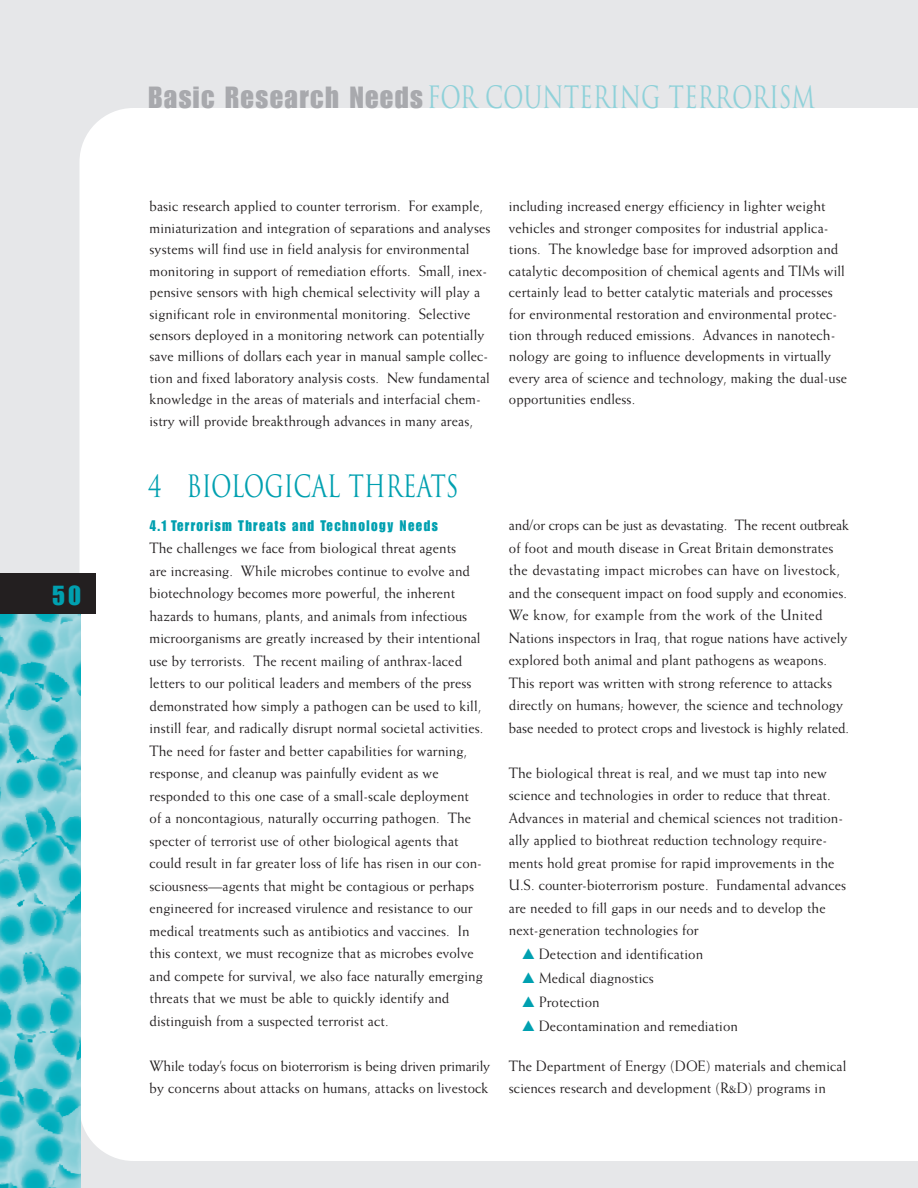
<style>
.page{position:relative;width:918px;height:1188px;background:#e6e7e9}
.page>*{position:absolute;margin:0;border:0;box-sizing:border-box;transform-origin:0 0}
.t1{font:30px "Trajan";color:#8ed1d9;scale:.75 1}
.t2{font:30px "Trajan";color:#00a0b0;scale:.75 1}
.t3{font:27px "Impact";color:#00a0b0}
.t4{font:15px/22.5px "Weiss";letter-spacing:.005em;color:#231f20;scale:.95 1}
.t5{font:15px "Impact";letter-spacing:.095em;color:#00a0b0;scale:.95 1}
.s1{font-family:"Impact";color:#a8a9ad}
.s2{color:#00a0b0}
</style>
<div class="page">
<div style="left:80px;top:108px;width:838px;height:1053px;background:#fff"></div>
<img style="left:0;top:614px;width:81px;height:574px">
<div style="left:0;top:573px;width:96px;height:41px;background:#231f20"></div>
<div style="left:148px;top:199px;width:704px;height:233px;background:#fff"></div>
<div style="left:148px;top:518px;width:704px;height:587px;background:#fff"></div>
<h2 class="t3" style="left:52px;top:585px;width:30px">50</h2>
<h1 class="t1" style="left:148px;top:80px;width:890px"><span class="s1">Basic Research Needs</span> FOR COUNTERING TERRORISM</h1>
<p class="t4" style="left:150px;top:197px;width:361px;line-height:21.5px">basic research applied to counter terrorism. For example, miniaturization and integration of separations and analyses systems will find use in field analysis for environmental monitoring in support of remediation efforts. Small, inex&shy;pensive sensors with high chemical selectivity will play a significant role in environmental monitoring. Selective sensors deployed in a monitoring network can potentially save millions of dollars each year in manual sample collec&shy;tion and fixed laboratory analysis costs. New fundamental knowledge in the areas of materials and interfacial chem&shy;istry will provide breakthrough advances in many areas,</p>
<p class="t4" style="left:509px;top:197px;width:358px;line-height:21.5px">including increased energy efficiency in lighter weight vehicles and stronger composites for industrial applica&shy;tions. The knowledge base for improved adsorption and catalytic decomposition of chemical agents and TIMs will certainly lead to better catalytic materials and processes for environmental restoration and environmental protec&shy;tion through reduced emissions. Advances in nanotech&shy;nology are going to influence developments in virtually every area of science and technology, making the dual-use opportunities endless.</p>
<h1 class="t2" style="left:148px;top:469px;width:416px">4 BIOLOGICAL THREATS</h1>
<p class="t5" style="left:150px;top:520px;width:305px">4.1 Terrorism Threats and Technology Needs</p>
<p class="t4" style="left:150px;top:538px;width:353px">The challenges we face from biological threat agents<br>are increasing. While microbes continue to evolve and biotechnology becomes more powerful, the inherent hazards to humans, plants, and animals from infectious microorganisms are greatly increased by their intentional use by terrorists. The recent mailing of anthrax-laced letters to our political leaders and members of the press demonstrated how simply a pathogen can be used to kill, instill fear, and radically disrupt normal societal activities.<br>The need for faster and better capabilities for warning, response, and cleanup was painfully evident as we responded to this one case of a small-scale deployment of a noncontagious, naturally occurring pathogen. The specter of terrorist use of other biological agents that could result in far greater loss of life has risen in our con&shy;sciousness—agents that might be contagious or perhaps engineered for increased virulence and resistance to our medical treatments such as antibiotics and vaccines. In this context, we must recognize that as microbes evolve and compete for survival, we also face naturally emerging threats that we must be able to quickly identify and distinguish from a suspected terrorist act.</p>
<p class="t4" style="left:150px;top:1056px;width:360px">While today’s focus on bioterrorism is being driven primarily by concerns about attacks on humans, attacks on livestock</p>
<p class="t4" style="left:509px;top:515px;width:360px">and/or crops can be just as devastating. The recent outbreak of foot and mouth disease in Great Britain demonstrates the devastating impact microbes can have on livestock, and the consequent impact on food supply and economies.<br>We know, for example from the work of the United Nations inspectors in Iraq, that rogue nations have actively explored both animal and plant pathogens as weapons.<br>This report was written with strong reference to attacks directly on humans; however, the science and technology base needed to protect crops and livestock is highly related.</p>
<p class="t4" style="left:509px;top:762px;width:357px">The biological threat is real, and we must tap into new science and technologies in order to reduce that threat.<br>Advances in material and chemical sciences not tradition&shy;ally applied to biothreat reduction technology require&shy;ments hold great promise for rapid improvements in the U.S. counter-bioterrorism posture. Fundamental advances are needed to fill gaps in our needs and to develop the next-generation technologies for</p>
<p class="t4" style="left:522px;top:944px;width:192px"><span class="s2">▲</span> Detection and identification</p>
<p class="t4" style="left:522px;top:968px;width:140px"><span class="s2">▲</span> Medical diagnostics</p>
<p class="t4" style="left:522px;top:992px;width:83px"><span class="s2">▲</span> Protection</p>
<p class="t4" style="left:522px;top:1016px;width:228px"><span class="s2">▲</span> Decontamination and remediation</p>
<p class="t4" style="left:509px;top:1055px;width:357px">The Department of Energy (DOE) materials and chemical sciences research and development (R&amp;D) programs in</p>
</div>
